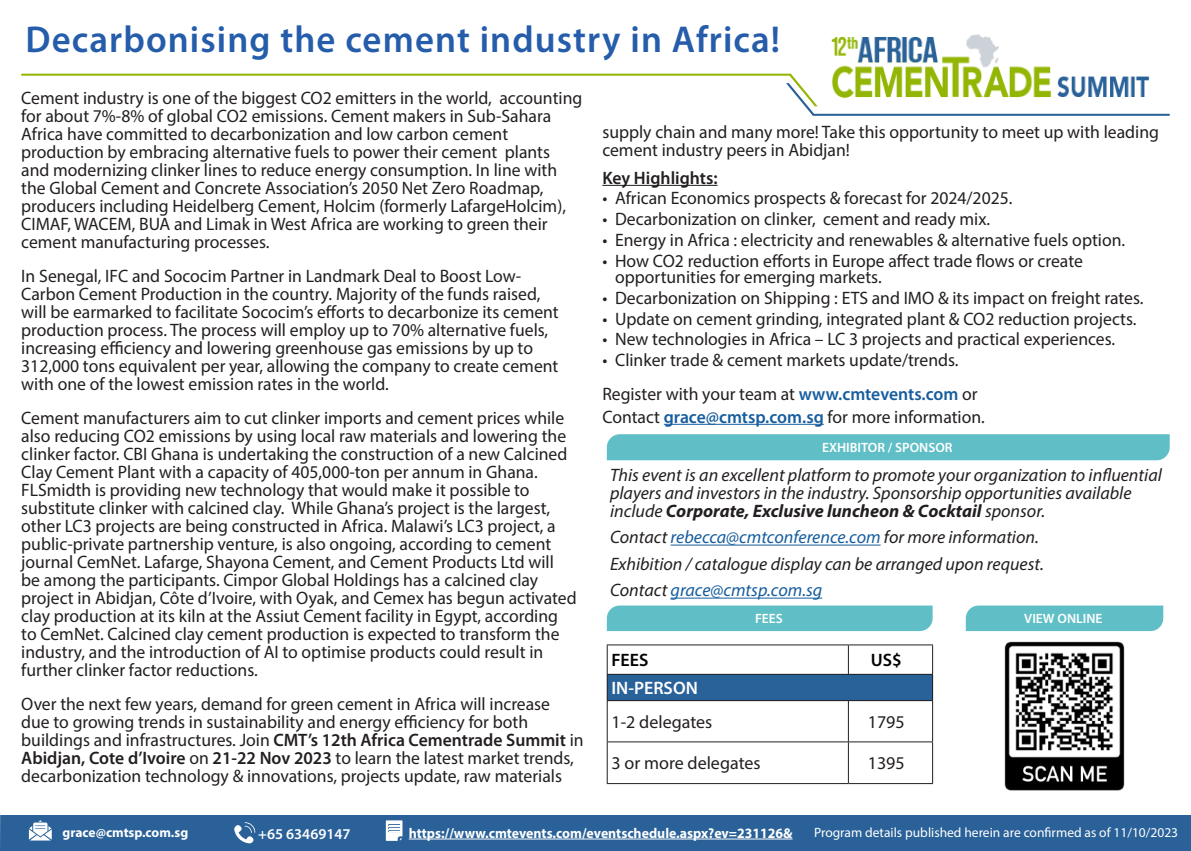
<style>
.page{position:relative;width:1191px;height:851px;background:#fff}
.page>*{position:absolute;margin:0;border:0;box-sizing:border-box;transform-origin:0 0}
.t1{font:600 37.5px "Myriad Pro";letter-spacing:.03em;color:#255dab}
.t2{font:18px/18px "Myriad Pro";color:#231f20}
.t3{font:italic 18px/18px "Myriad Pro";color:#231f20}
.t4{font:italic 18px "Myriad Pro";color:#175d9e}
.t5{font:600 18px "Myriad Pro";color:#231f20}
.t6{font:600 18px "Myriad Pro";color:#fff}
.t7{font:600 18px "Myriad Pro";color:#000}
.t8{font:600 15px "Myriad Pro";color:#fff}
.t9{font:700 14.25px "Myriad Pro";color:#fff}
.t10{font:13.5px "Myriad Pro";color:#fff}
.t11{font:600 13.5px "Myriad Pro";color:#fff}
.t12{font:700 13.5px "Myriad Pro";color:#fff}
.s1{font-weight:600}
.s2{font-weight:600;color:#175d9e}
.s3{font-weight:700}
.s4{color:#175d9e}
.s5{color:#231f20}
</style>
<div class="page">
<div style="left:0;top:815px;width:1191px;height:35px;background:#296198"></div>
<hr style="left:0;top:811px;width:1px;height:39px;background:#fff">
<svg style="left:29px;top:820px;width:23px;height:20px"></svg>
<svg style="left:386px;top:820px;width:16px;height:20px"></svg>
<svg style="left:234px;top:822px;width:21px;height:21px"></svg>
<hr style="left:409px;top:838px;width:383px;height:1px;background:#fff">
<hr style="left:602px;top:185px;width:115px;height:1px;background:#231f20">
<hr style="left:664px;top:424px;width:159px;height:1px;background:#175d9e">
<div style="left:965px;top:605px;width:198px;height:26px;background:#60bfc6"></div>
<div style="left:607px;top:605px;width:325px;height:26px;background:#60bfc6"></div>
<div style="left:607px;top:434px;width:562px;height:26px;background:#60bfc6"></div>
<img style="left:1004px;top:641px;width:121px;height:150px">
<hr style="left:607px;top:700px;width:1px;height:41px;background:#231f20">
<hr style="left:848px;top:700px;width:1px;height:41px;background:#231f20">
<hr style="left:932px;top:700px;width:1px;height:41px;background:#231f20">
<hr style="left:607px;top:741px;width:241px;height:1px;background:#231f20">
<hr style="left:607px;top:742px;width:1px;height:41px;background:#231f20">
<hr style="left:848px;top:741px;width:85px;height:1px;background:#231f20">
<hr style="left:848px;top:742px;width:1px;height:41px;background:#231f20">
<hr style="left:932px;top:742px;width:1px;height:41px;background:#231f20">
<hr style="left:607px;top:783px;width:241px;height:1px;background:#231f20">
<hr style="left:848px;top:783px;width:85px;height:1px;background:#231f20">
<svg style="left:607px;top:644px;width:326px;height:56px"></svg>
<hr style="left:607px;top:700px;width:241px;height:1px;background:#231f20">
<hr style="left:848px;top:700px;width:85px;height:1px;background:#231f20">
<svg style="left:21px;top:74px;width:1148px;height:42px"></svg>
<img style="left:827px;top:34px;width:339px;height:68px">
<hr style="left:670px;top:544px;width:210px;height:1px;background:#175d9e">
<hr style="left:670px;top:597px;width:152px;height:1px;background:#175d9e">
<p class="t1" style="left:26px;top:15px;width:756px">Decarbonising the cement industry in Africa!</p>
<p class="t2" style="left:21px;top:88px;width:562px">Cement industry is one of the biggest CO2 emitters in the world, accounting for about 7%-8% of global CO2 emissions. Cement makers in Sub-Sahara Africa have committed to decarbonization and low carbon cement production by embracing alternative fuels to power their cement plants and modernizing clinker lines to reduce energy consumption. In line with the Global Cement and Concrete Association’s 2050 Net Zero Roadmap, producers including Heidelberg Cement, Holcim (formerly LafargeHolcim), CIMAF, WACEM, BUA and Limak in West Africa are working to green their cement manufacturing processes.</p>
<p class="t2" style="left:21px;top:266px;width:539px">In Senegal, IFC and Sococim Partner in Landmark Deal to Boost Low-Carbon Cement Production in the country. Majority of the funds raised, will be earmarked to facilitate Sococim’s efforts to decarbonize its cement production process. The process will employ up to 70% alternative fuels, increasing efficiency and lowering greenhouse gas emissions by up to 312,000 tons equivalent per year, allowing the company to create cement with one of the lowest emission rates in the world.</p>
<p class="t2" style="left:21px;top:408px;width:557px">Cement manufacturers aim to cut clinker imports and cement prices while also reducing CO2 emissions by using local raw materials and lowering the clinker factor. CBI Ghana is undertaking the construction of a new Calcined Clay Cement Plant with a capacity of 405,000-ton per annum in Ghana.<br>FLSmidth is providing new technology that would make it possible to substitute clinker with calcined clay. While Ghana’s project is the largest, other LC3 projects are being constructed in Africa. Malawi’s LC3 project, a public-private partnership venture, is also ongoing, according to cement journal CemNet. Lafarge, Shayona Cement, and Cement Products Ltd will be among the participants. Cimpor Global Holdings has a calcined clay project in Abidjan, Côte d’Ivoire, with Oyak, and Cemex has begun activated clay production at its kiln at the Assiut Cement facility in Egypt, according to CemNet. Calcined clay cement production is expected to transform the industry, and the introduction of AI to optimise products could result in further clinker factor reductions.</p>
<p class="t2" style="left:21px;top:694px;width:564px">Over the next few years, demand for green cement in Africa will increase<br>due to growing trends in sustainability and energy efficiency for both buildings and infrastructures. Join <span class="s1">CMT’s 12th Africa Cementrade Summit</span> in <span class="s1">Abidjan, Cote d’Ivoire</span> on <span class="s1">21-22 Nov 2023</span> to learn the latest market trends, decarbonization technology &amp; innovations, projects update, raw materials</p>
<p class="t2" style="left:602px;top:122px;width:558px">supply chain and many more! Take this opportunity to meet up with leading cement industry peers in Abidjan!</p>
<p class="t5" style="left:602px;top:166px;width:117px">Key Highlights:</p>
<p class="t2" style="left:602px;top:189px;width:412px">• African Economics prospects &amp; forecast for 2024/2025.</p>
<p class="t2" style="left:602px;top:210px;width:389px">• Decarbonization on clinker, cement and ready mix.</p>
<p class="t2" style="left:602px;top:230px;width:524px">• Energy in Africa : electricity and renewables &amp; alternative fuels option.</p>
<p class="t2" style="left:615px;top:252px;width:469px;line-height:16.5px;text-indent:-13px">• How CO2 reduction efforts in Europe affect trade flows or create opportunities for emerging markets.</p>
<p class="t2" style="left:602px;top:288px;width:543px">• Decarbonization on Shipping : ETS and IMO &amp; its impact on freight rates.</p>
<p class="t2" style="left:602px;top:309px;width:535px">• Update on cement grinding, integrated plant &amp; CO2 reduction projects.</p>
<p class="t2" style="left:602px;top:330px;width:514px">• New technologies in Africa – LC 3 projects and practical experiences.</p>
<p class="t2" style="left:602px;top:351px;width:358px">• Clinker trade &amp; cement markets update/trends.</p>
<p class="t2" style="left:602px;top:385px;width:377px">Register with your team at <span class="s2">www.cmtevents.com</span> or</p>
<p class="t2" style="left:602px;top:407px;width:384px">Contact <span class="s2">grace@cmtsp.com.sg</span> for more information.</p>
<p class="t11" style="left:822px;top:439px;width:132px">EXHIBITOR / SPONSOR</p>
<p class="t3" style="left:610px;top:465px;width:553px">This event is an excellent platform to promote your organization to influential players and investors in the industry. Sponsorship opportunities available include <span class="s3">Corporate, Exclusive luncheon &amp; Cocktail</span> sponsor.</p>
<p class="t3" style="left:610px;top:528px;width:430px">Contact <span class="s4">rebecca@cmtconference.com</span> for more information.</p>
<p class="t3" style="left:610px;top:554px;width:435px">Exhibition / catalogue display can be arranged upon request.</p>
<p class="t4" style="left:610px;top:579px;width:214px"><span class="s5">Contact</span> grace@cmtsp.com.sg</p>
<p class="t11" style="left:755px;top:610px;width:29px">FEES</p>
<p class="t11" style="left:1024px;top:610px;width:80px">VIEW ONLINE</p>
<p class="t7" style="left:611px;top:648px;width:39px">FEES</p>
<p class="t7" style="left:870px;top:648px;width:32px">US$</p>
<p class="t6" style="left:611px;top:676px;width:88px">IN-PERSON</p>
<p class="t2" style="left:611px;top:712px;width:102px">1-2 delegates</p>
<p class="t2" style="left:867px;top:712px;width:38px">1795</p>
<p class="t2" style="left:611px;top:754px;width:151px">3 or more delegates</p>
<p class="t2" style="left:867px;top:754px;width:38px">1395</p>
<p class="t12" style="left:63px;top:824px;width:127px">grace@cmtsp.com.sg</p>
<p class="t8" style="left:258px;top:824px;width:94px">+65 63469147</p>
<p class="t9" style="left:409px;top:823px;width:385px">https://www.cmtevents.com/eventschedule.aspx?ev=231126&amp;</p>
<p class="t10" style="left:814px;top:823px;width:365px">Program details published herein are confirmed as of 11/10/2023</p>
</div>
